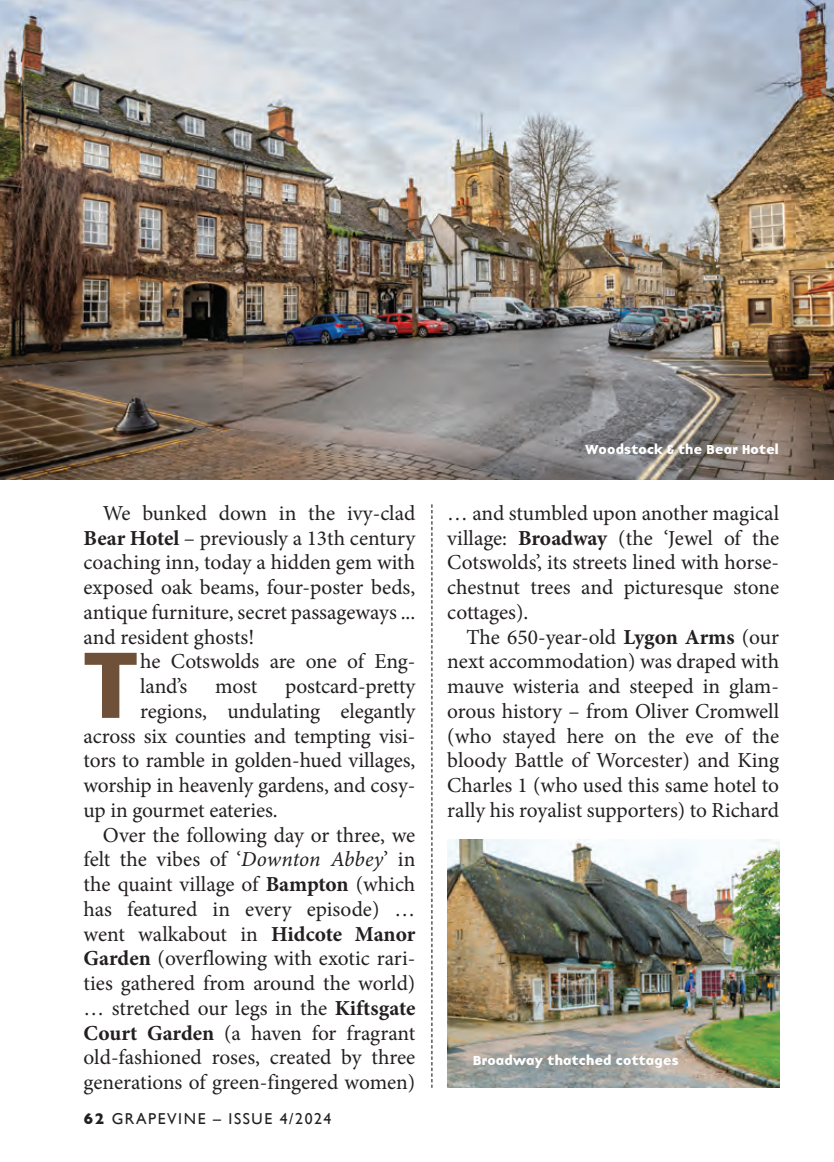
<style>
.page{position:relative;width:834px;height:1162px;background:#fff}
.page>*{position:absolute;margin:0;border:0;box-sizing:border-box;transform-origin:0 0}
.t1{font:700 97.42px "Base 9 Sans OT";color:#6f513a}
.t2{font:21.38px/24.8px "Minion Pro";letter-spacing:-.005em;color:#231f20;text-align:justify}
.t3{font:15.75px "Gill Sans";letter-spacing:.1em;color:#231f20}
.t4{font:700 13.5px "Base 9 Sans OT";letter-spacing:-.03em;color:#fff}
.s1{font-weight:700}
.s2{font-style:italic}
</style>
<div class="page">
<img style="left:0;top:0;width:834px;height:479px">
<img style="left:447px;top:839px;width:332px;height:249px">
<svg style="left:431px;top:504px;width:1px;height:584px"></svg>
<p class="t2" style="left:84px;top:501px;width:333px;text-indent:19px">We bunked down in the ivy-clad <span class="s1">Bear Hotel</span> – previously a 13th century coaching inn, today a hidden gem with exposed oak beams, four-poster beds, antique furniture, secret passageways ... and resident ghosts!</p>
<h1 class="t1" style="left:84px;top:631px;width:56px">T</h1>
<p class="t2" style="left:140px;top:649px;width:276px">he Cotswolds are one of Eng&shy;land’s</p>
<p class="t2" style="left:215px;top:674px;width:44px">most</p>
<p class="t2" style="left:285px;top:674px;width:132px">postcard-pretty</p>
<p class="t2" style="left:140px;top:699px;width:277px">regions, undulating elegantly</p>
<p class="t2" style="left:84px;top:724px;width:333px">across six counties and tempting visi-</p>
<p class="t2" style="left:84px;top:748px;width:333px">tors to ramble in golden-hued villages,</p>
<p class="t2" style="left:84px;top:773px;width:333px">worship in heavenly gardens, and cosy-</p>
<p class="t2" style="left:84px;top:798px;width:196px">up in gourmet eateries.</p>
<p class="t2" style="left:103px;top:823px;width:314px">Over the following day or three, we</p>
<p class="t2" style="left:84px;top:847px;width:333px">felt the vibes of ‘<span class="s2">Downton Abbey</span>’ in</p>
<p class="t2" style="left:84px;top:872px;width:333px">the quaint village of <span class="s1">Bampton</span> (which</p>
<p class="t2" style="left:84px;top:897px;width:333px">has featured in every episode) …</p>
<p class="t2" style="left:84px;top:922px;width:333px">went walkabout in <span class="s1">Hidcote Manor</span></p>
<p class="t2" style="left:84px;top:946px;width:333px"><span class="s1">Garden</span> (overflowing with exotic rari-</p>
<p class="t2" style="left:84px;top:971px;width:333px">ties gathered from around the world)</p>
<p class="t2" style="left:84px;top:996px;width:333px">… stretched our legs in the <span class="s1">Kiftsgate</span></p>
<p class="t2" style="left:84px;top:1021px;width:333px"><span class="s1">Court Garden</span> (a haven for fragrant</p>
<p class="t2" style="left:84px;top:1045px;width:333px">old-fashioned roses, created by three</p>
<p class="t2" style="left:84px;top:1070px;width:333px">generations of green-fingered women)</p>
<p class="t3" style="left:84px;top:1109px;width:249px"><span class="s1">62</span> GRAPEVINE – ISSUE 4/2024</p>
<p class="t4" style="left:585px;top:442px;width:195px">Woodstock &amp; the Bear Hotel</p>
<p class="t2" style="left:447px;top:501px;width:333px">… and stumbled upon another magical village: <span class="s1">Broadway</span> (the ‘Jewel of the Cotswolds’, its streets lined with horse&shy;chestnut trees and picturesque stone cottages).</p>
<p class="t2" style="left:447px;top:625px;width:333px;text-indent:19px">The 650-year-old <span class="s1">Lygon Arms</span> (our next accommodation) was draped with mauve wisteria and steeped in glam&shy;orous history – from Oliver Cromwell (who stayed here on the eve of the bloody Battle of Worcester) and King Charles 1 (who used this same hotel to rally his royalist supporters) to Richard</p>
<p class="t4" style="left:473px;top:1053px;width:207px">Broadway thatched cottages</p>
</div>
